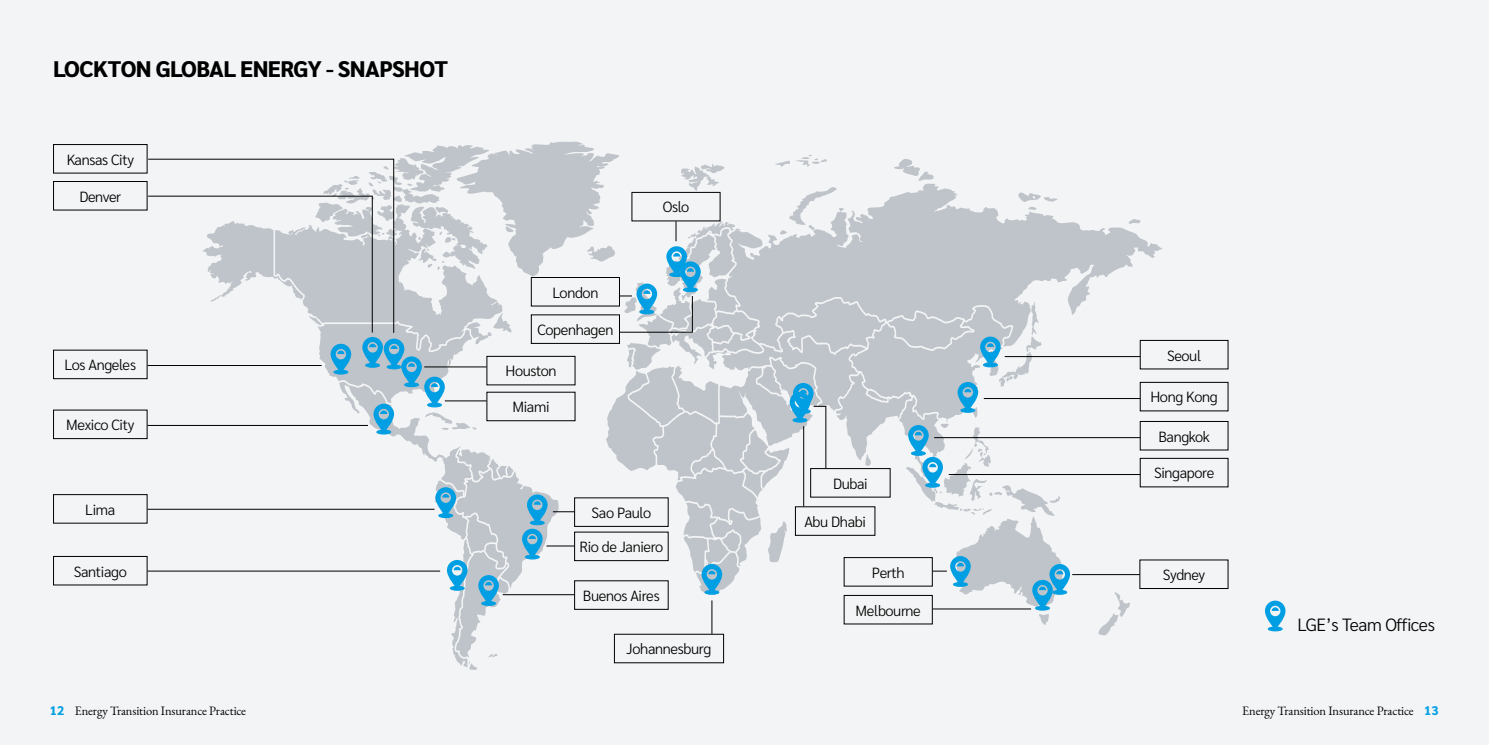
<style>
.page{position:relative;width:1489px;height:745px;background:#fff}
.page>*{position:absolute;margin:0;border:0;box-sizing:border-box;transform-origin:0 0}
.t1{font:800 22.5px "Sarabun";letter-spacing:-.025em;color:#000}
.t2{font:300 17.62px "Sarabun";letter-spacing:-.025em;color:#000}
.t3{font:300 14.75px "Sarabun";letter-spacing:-.025em;color:#000}
.t4{font:12.5px "EB Garamond";letter-spacing:-.01em;color:#000}
.s1{font-family:"Sarabun";font-weight:800;color:#009fe3}
</style>
<div class="page">
<div style="left:0;top:0;width:1488px;height:744px;background:#f3f4f5"></div>
<svg style="left:202px;top:141px;width:960px;height:528px"></svg>
<div style="left:377px;top:430px;width:14px;height:4px;border:1px solid #009fe3;border-radius:50%"></div>
<div style="left:525px;top:554px;width:14px;height:4px;border:1px solid #009fe3;border-radius:50%"></div>
<div style="left:481px;top:601px;width:14px;height:4px;border:1px solid #009fe3;border-radius:50%"></div>
<svg style="left:478px;top:574px;width:21px;height:29px"></svg>
<div style="left:450px;top:586px;width:14px;height:4px;border:1px solid #009fe3;border-radius:50%"></div>
<svg style="left:447px;top:559px;width:20px;height:29px"></svg>
<div style="left:439px;top:513px;width:13px;height:4px;border:1px solid #009fe3;border-radius:50%"></div>
<svg style="left:435px;top:487px;width:21px;height:28px"></svg>
<div style="left:925px;top:483px;width:14px;height:4px;border:1px solid #009fe3;border-radius:50%"></div>
<svg style="left:908px;top:425px;width:34px;height:60px"></svg>
<div style="left:1035px;top:605px;width:14px;height:4px;border:1px solid #009fe3;border-radius:50%"></div>
<div style="left:953px;top:582px;width:14px;height:4px;border:1px solid #009fe3;border-radius:50%"></div>
<svg style="left:1032px;top:563px;width:38px;height:45px"></svg>
<div style="left:960px;top:408px;width:14px;height:4px;border:1px solid #009fe3;border-radius:50%"></div>
<svg style="left:957px;top:382px;width:21px;height:28px"></svg>
<div style="left:983px;top:363px;width:14px;height:3px;border:1px solid #009fe3;border-radius:50%"></div>
<svg style="left:980px;top:336px;width:20px;height:29px"></svg>
<div style="left:53px;top:181px;width:94px;height:29px;border:1px solid #000"></div>
<div style="left:53px;top:144px;width:94px;height:29px;border:1px solid #000"></div>
<div style="left:486px;top:356px;width:89px;height:29px;border:1px solid #000"></div>
<div style="left:810px;top:468px;width:80px;height:29px;border:1px solid #000"></div>
<div style="left:531px;top:277px;width:88px;height:29px;border:1px solid #000"></div>
<div style="left:631px;top:192px;width:89px;height:29px;border:1px solid #000"></div>
<div style="left:614px;top:633px;width:109px;height:29px;border:1px solid #000"></div>
<div style="left:1139px;top:382px;width:89px;height:29px;border:1px solid #000"></div>
<div style="left:1139px;top:340px;width:89px;height:29px;border:1px solid #000"></div>
<div style="left:1139px;top:421px;width:89px;height:29px;border:1px solid #000"></div>
<div style="left:1139px;top:458px;width:89px;height:28px;border:1px solid #000"></div>
<div style="left:844px;top:595px;width:88px;height:28px;border:1px solid #000"></div>
<div style="left:844px;top:557px;width:88px;height:29px;border:1px solid #000"></div>
<div style="left:53px;top:494px;width:94px;height:29px;border:1px solid #000"></div>
<div style="left:53px;top:556px;width:94px;height:28px;border:1px solid #000"></div>
<hr style="left:147px;top:365px;width:174px;height:1px;background:#000">
<hr style="left:147px;top:425px;width:221px;height:1px;background:#000">
<hr style="left:424px;top:366px;width:62px;height:1px;background:#000">
<hr style="left:445px;top:400px;width:41px;height:1px;background:#000">
<hr style="left:711px;top:600px;width:1px;height:33px;background:#000">
<hr style="left:983px;top:398px;width:157px;height:1px;background:#000">
<hr style="left:1004px;top:356px;width:136px;height:1px;background:#000">
<hr style="left:934px;top:437px;width:206px;height:1px;background:#000">
<hr style="left:948px;top:474px;width:192px;height:1px;background:#000">
<hr style="left:932px;top:608px;width:99px;height:1px;background:#000">
<svg style="left:932px;top:555px;width:38px;height:29px"></svg>
<hr style="left:1072px;top:574px;width:67px;height:1px;background:#000">
<hr style="left:803px;top:426px;width:1px;height:80px;background:#000">
<svg style="left:522px;top:494px;width:52px;height:63px"></svg>
<hr style="left:502px;top:594px;width:72px;height:1px;background:#000">
<hr style="left:147px;top:508px;width:287px;height:1px;background:#000">
<hr style="left:147px;top:570px;width:293px;height:1px;background:#000">
<svg style="left:789px;top:383px;width:37px;height:85px"></svg>
<div style="left:1268px;top:626px;width:14px;height:4px;border:1px solid #009fe3;border-radius:50%"></div>
<svg style="left:1264px;top:600px;width:21px;height:29px"></svg>
<svg style="left:148px;top:159px;width:297px;height:274px"></svg>
<svg style="left:619px;top:221px;width:81px;height:111px"></svg>
<div style="left:705px;top:590px;width:13px;height:4px;border:1px solid #009fe3;border-radius:50%"></div>
<svg style="left:701px;top:563px;width:21px;height:29px"></svg>
<h1 class="t1" style="left:53px;top:56px;width:396px">LOCKTON GLOBAL ENERGY - SNAPSHOT</h1>
<p class="t3" style="left:67px;top:151px;width:69px">Kansas City</p>
<p class="t3" style="left:79px;top:188px;width:43px">Denver</p>
<p class="t3" style="left:65px;top:356px;width:73px">Los Angeles</p>
<p class="t3" style="left:66px;top:416px;width:70px">Mexico City</p>
<p class="t3" style="left:85px;top:500px;width:32px">Lima</p>
<p class="t3" style="left:74px;top:562px;width:55px">Santiago</p>
<p class="t3" style="left:552px;top:284px;width:47px">London</p>
<p class="t3" style="left:537px;top:321px;width:77px">Copenhagen</p>
<p class="t3" style="left:505px;top:362px;width:52px">Houston</p>
<p class="t3" style="left:512px;top:398px;width:39px">Miami</p>
<p class="t3" style="left:662px;top:199px;width:28px">Oslo</p>
<p class="t3" style="left:591px;top:504px;width:61px">Sao Paulo</p>
<p class="t3" style="left:579px;top:538px;width:85px">Rio de Janiero</p>
<p class="t3" style="left:583px;top:586px;width:78px">Buenos Aires</p>
<p class="t3" style="left:626px;top:640px;width:86px">Johannesburg</p>
<p class="t3" style="left:1166px;top:346px;width:36px">Seoul</p>
<p class="t3" style="left:833px;top:474px;width:36px">Dubai</p>
<p class="t3" style="left:804px;top:513px;width:63px">Abu Dhabi</p>
<p class="t3" style="left:1150px;top:388px;width:69px">Hong Kong</p>
<p class="t3" style="left:1158px;top:427px;width:53px">Bangkok</p>
<p class="t3" style="left:1153px;top:464px;width:62px">Singapore</p>
<p class="t3" style="left:871px;top:563px;width:34px">Perth</p>
<p class="t3" style="left:1162px;top:566px;width:44px">Sydney</p>
<p class="t3" style="left:855px;top:601px;width:67px">Melbourne</p>
<p class="t2" style="left:1297px;top:614px;width:139px">LGE’s Team Offices</p>
<p class="t4" style="left:50px;top:702px;width:198px"><span class="s1">12</span> Energy Transition Insurance Practice</p>
<p class="t4" style="left:1242px;top:702px;width:198px">Energy Transition Insurance Practice <span class="s1">13</span></p>
</div>
